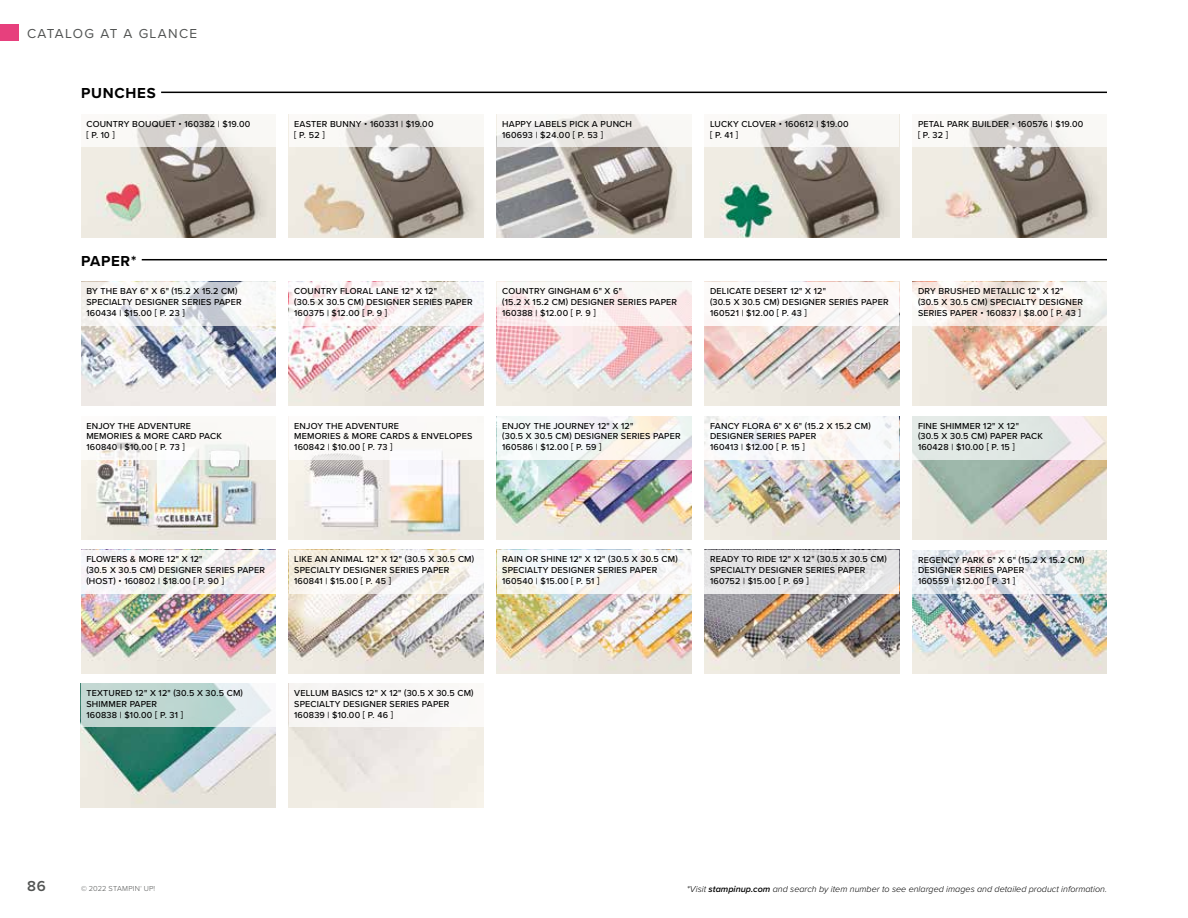
<style>
.page{position:relative;width:1188px;height:918px;background:#fff}
.page>*{position:absolute;margin:0;border:0;box-sizing:border-box;transform-origin:0 0}
.t1{font:700 15px "Proxima Nova";letter-spacing:.05em;color:#000}
.t2{font:600 15px "Proxima Nova";color:#525453}
.t3{font:13.5px "Proxima Nova";letter-spacing:.1em;color:#525453}
.t4{font:500 9px/10.8px "Proxima Nova";letter-spacing:.02em;color:#000}
.t5{font:italic 300 9px "Proxima Nova";color:#000}
.t6{font:300 7.5px "Proxima Nova";letter-spacing:.025em;color:#525453}
.s1{font-family:"Proxima Nova T";font-weight:100}
.s2{font-weight:600}
</style>
<div class="page">
<img style="left:81px;top:727px;width:194px;height:80px">
<hr style="left:161px;top:92px;width:946px;height:1px;background:#000">
<img style="left:705px;top:147px;width:194px;height:91px">
<svg style="left:755px;top:114px;width:113px;height:33px"></svg>
<img style="left:497px;top:147px;width:194px;height:91px">
<svg style="left:497px;top:114px;width:169px;height:33px"></svg>
<img style="left:913px;top:147px;width:194px;height:91px">
<svg style="left:963px;top:114px;width:113px;height:33px"></svg>
<img style="left:81px;top:147px;width:194px;height:91px">
<svg style="left:131px;top:114px;width:113px;height:33px"></svg>
<img style="left:289px;top:147px;width:194px;height:91px">
<svg style="left:339px;top:114px;width:113px;height:33px;fill:#d7d5d2"></svg>
<hr style="left:142px;top:259px;width:965px;height:1px;background:#000">
<div style="left:289px;top:684px;width:194px;height:43px;background:#f8f6f5"></div>
<img style="left:913px;top:459px;width:194px;height:81px">
<svg style="left:81px;top:684px;width:191px;height:43px;fill:#c0d6d1"></svg>
<img style="left:289px;top:325px;width:194px;height:80px">
<svg style="left:289px;top:282px;width:194px;height:43px"></svg>
<img style="left:497px;top:325px;width:194px;height:80px">
<svg style="left:497px;top:288px;width:194px;height:37px;fill:#fbf7f5"></svg>
<img style="left:81px;top:325px;width:194px;height:80px">
<svg style="left:81px;top:282px;width:194px;height:43px;fill:#f8f7f5"></svg>
<img style="left:705px;top:325px;width:194px;height:80px">
<div style="left:705px;top:282px;width:194px;height:43px;background:#fcf9f8"></div>
<img style="left:913px;top:325px;width:194px;height:80px">
<svg style="left:913px;top:282px;width:194px;height:43px"></svg>
<img style="left:705px;top:459px;width:194px;height:80px">
<img style="left:289px;top:459px;width:194px;height:80px">
<div style="left:289px;top:416px;width:194px;height:43px;background:#faf9f7"></div>
<svg style="left:913px;top:416px;width:194px;height:43px;fill:#e1e8e5"></svg>
<img style="left:81px;top:459px;width:194px;height:80px">
<div style="left:81px;top:416px;width:194px;height:43px;background:linear-gradient(to bottom,#fcfaf8,#f5f5f3)"></div>
<img style="left:289px;top:593px;width:194px;height:80px">
<svg style="left:289px;top:550px;width:194px;height:43px"></svg>
<img style="left:497px;top:593px;width:194px;height:80px">
<svg style="left:497px;top:550px;width:194px;height:43px;fill:#f5f7f8"></svg>
<img style="left:913px;top:593px;width:194px;height:80px">
<svg style="left:913px;top:550px;width:194px;height:43px"></svg>
<img style="left:705px;top:593px;width:194px;height:80px">
<svg style="left:705px;top:550px;width:194px;height:43px;fill:#e4e3e4"></svg>
<img style="left:81px;top:593px;width:194px;height:80px">
<svg style="left:81px;top:550px;width:194px;height:43px;fill:#f6f3f3"></svg>
<div style="left:0;top:24px;width:19px;height:16px;background:#e7407d"></div>
<img style="left:497px;top:459px;width:194px;height:80px">
<svg style="left:497px;top:416px;width:194px;height:43px;fill:#f4f7f7"></svg>
<h2 class="t3" style="left:27px;top:23px;width:172px">CATALOG AT A GLANCE</h2>
<h1 class="t1" style="left:81px;top:82px;width:76px">PUNCHES</h1>
<p class="t4" style="left:86px;top:118px;width:165px">COUNTRY BOUQUET • 160382 | $19.00 [ P. 10 ]</p>
<p class="t4" style="left:294px;top:118px;width:141px">EASTER BUNNY • 160331 | $19.00 [ P. 52 ]</p>
<h1 class="t1" style="left:81px;top:249px;width:57px">PAPER*</h1>
<p class="t4" style="left:502px;top:118px;width:131px">HAPPY LABELS PICK A PUNCH<br>160693 | $24.00 [ P. 53 ]</p>
<p class="t4" style="left:918px;top:118px;width:167px">PETAL PARK BUILDER • 160576 | $19.00 [ P. 32 ]</p>
<p class="t4" style="left:710px;top:118px;width:140px">LUCKY CLOVER • 160612 | $19.00 [ P. 41 ]</p>
<p class="t4" style="left:86px;top:286px;width:157px">BY THE BAY 6" X 6" (15.2 X 15.2 CM)<br>SPECIALTY DESIGNER SERIES PAPER<br>160434 | $15.00 [ P. 23 ]</p>
<p class="t4" style="left:710px;top:286px;width:180px">DELICATE DESERT 12" X 12"<br>(30.5 X 30.5 CM) DESIGNER SERIES PAPER<br>160521 | $12.00 [ P. 43 ]</p>
<p class="t4" style="left:918px;top:286px;width:166px">DRY BRUSHED METALLIC 12" X 12" (30.5 X 30.5 CM) SPECIALTY DESIGNER<br>SERIES PAPER • 160837 | $8.00 [ P. 43 ]</p>
<p class="t4" style="left:294px;top:286px;width:180px">COUNTRY FLORAL LANE 12" X 12"<br>(30.5 X 30.5 CM) DESIGNER SERIES PAPER<br>160375 | $12.00 [ P. 9 ]</p>
<p class="t4" style="left:502px;top:286px;width:176px">COUNTRY GINGHAM 6" X 6"<br>(15.2 X 15.2 CM) DESIGNER SERIES PAPER<br>160388 | $12.00 [ P. 9 ]</p>
<p class="t4" style="left:86px;top:420px;width:137px">ENJOY THE ADVENTURE<br>MEMORIES &amp; MORE CARD PACK<br>160840 | $10.00 [ P. 73 ]</p>
<p class="t4" style="left:710px;top:420px;width:162px">FANCY FLORA 6" X 6" (15.2 X 15.2 CM)<br>DESIGNER SERIES PAPER<br>160413 | $12.00 [ P. 15 ]</p>
<p class="t4" style="left:294px;top:420px;width:180px">ENJOY THE ADVENTURE<br>MEMORIES &amp; MORE CARDS &amp; ENVELOPES<br>160842 | $10.00 [ P. 73 ]</p>
<p class="t4" style="left:918px;top:420px;width:126px">FINE SHIMMER 12" X 12"<br>(30.5 X 30.5 CM) PAPER PACK<br>160428 | $10.00 [ P. 15 ]</p>
<p class="t4" style="left:502px;top:420px;width:180px">ENJOY THE JOURNEY 12" X 12"<br>(30.5 X 30.5 CM) DESIGNER SERIES PAPER<br>160586 | $12.00 [ P. 59 ]</p>
<p class="t4" style="left:86px;top:554px;width:180px">FLOWERS &amp; MORE 12" X 12"<br>(30.5 X 30.5 CM) DESIGNER SERIES PAPER (HOST) • 160802 | $18.00 [ P. 90 ]</p>
<p class="t4" style="left:294px;top:554px;width:182px">LIKE AN ANIMAL 12" X 12" (30.5 X 30.5 CM)<br>SPECIALTY DESIGNER SERIES PAPER<br>160841 | $15.00 [ P. 45 ]</p>
<p class="t4" style="left:502px;top:554px;width:177px">RAIN OR SHINE 12" X 12" (30.5 X 30.5 CM)<br>SPECIALTY DESIGNER SERIES PAPER<br>160540 | $15.00 [ P. 51 ]</p>
<p class="t4" style="left:918px;top:554px;width:168px">REGENCY PARK 6" X 6" (15.2 X 15.2 CM)<br>DESIGNER SERIES PAPER<br>160559 | $12.00 [ P. 31 ]</p>
<p class="t4" style="left:710px;top:554px;width:178px">READY TO RIDE 12" X 12" (30.5 X 30.5 CM)<br>SPECIALTY DESIGNER SERIES PAPER<br>160752 | $15.00 [ P. 69 ]</p>
<p class="t4" style="left:86px;top:688px;width:158px">TEXTURED 12" X 12" (30.5 X 30.5 CM)<br>SHIMMER PAPER<br>160838 | $10.00 [ P. 31 ]</p>
<p class="t4" style="left:294px;top:688px;width:181px">VELLUM BASICS 12" X 12" (30.5 X 30.5 CM)<br>SPECIALTY DESIGNER SERIES PAPER<br>160839 | $10.00 [ P. 46 ]</p>
<h1 class="t2" style="left:27px;top:875px;width:20px">86</h1>
<p class="t6" style="left:81px;top:883px;width:76px">© 2022 STAMPIN<span class="s1">'</span> UP!</p>
<p class="t5" style="left:687px;top:882px;width:422px">*Visit <span class="s2">stampinup.com</span> and search by item number to see enlarged images and detailed product information.</p>
</div>
